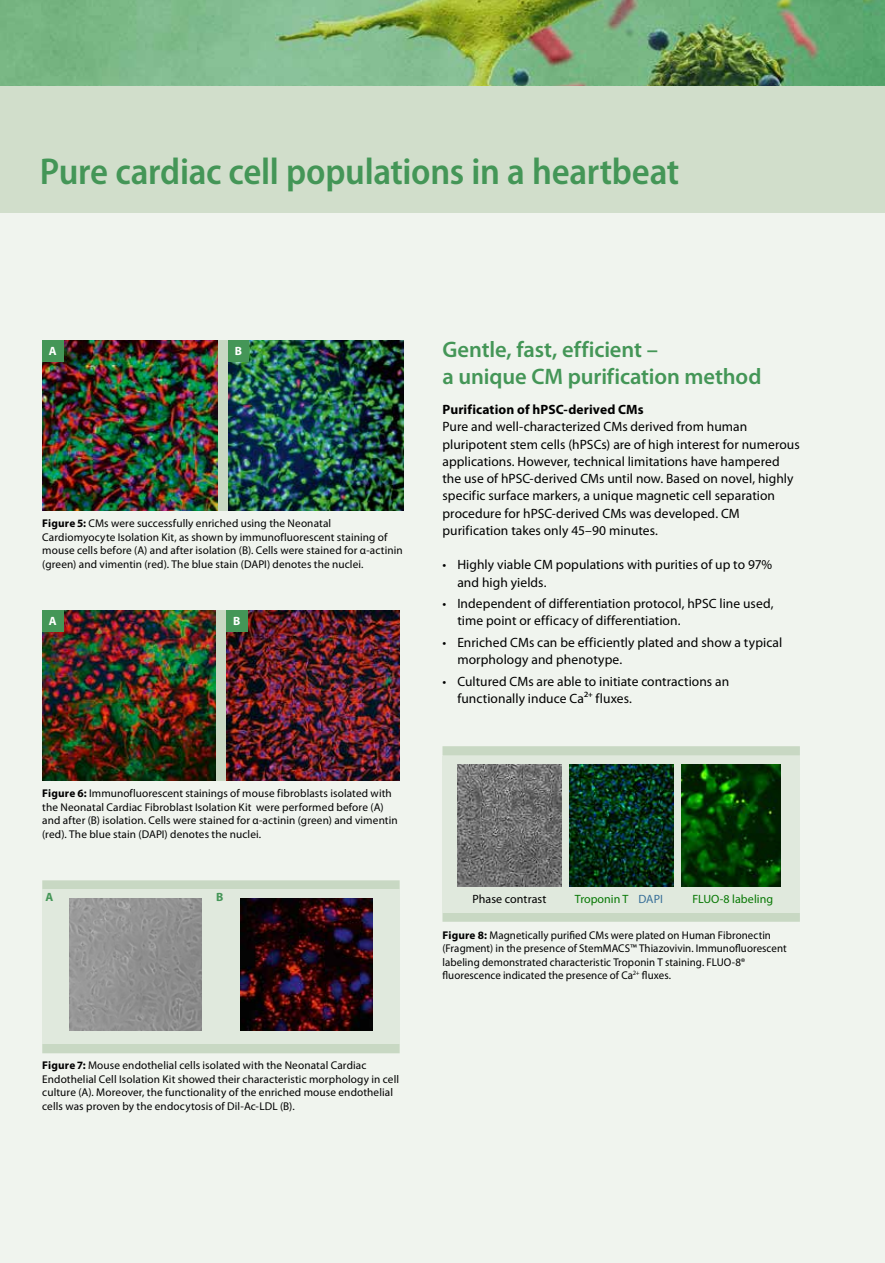
<style>
.page{position:relative;width:885px;height:1263px;background:#fff}
.page>*{position:absolute;margin:0;border:0;box-sizing:border-box;transform-origin:0 0}
.t1{font:600 semi-condensed 37.5px "Myriad Pro";letter-spacing:-.01em;color:#449657}
.t2{font:600 22.5px/27px "Myriad Pro";letter-spacing:-.005em;color:#449657}
.t3{font:13.5px/17.2px "Myriad Pro";letter-spacing:.005em;color:#000}
.t4{font:700 13.5px "Myriad Pro";letter-spacing:.01em;color:#000}
.t5{font:12px "Myriad Pro";color:#077804}
.t6{font:12px "Myriad Pro";letter-spacing:.005em;color:#000}
.t7{font:700 12px "Myriad Pro";color:#fff}
.t8{font:700 12px "Myriad Pro";color:#449657}
.t9{font:11.25px/13.5px "Myriad Pro";letter-spacing:.01em;color:#000}
.s1{font-weight:700}
.s2{color:#376f98}
</style>
<div class="page">
<div style="left:0;top:170px;width:884px;height:1093px;background:#f0f4ee"></div>
<div style="left:0;top:85px;width:884px;height:128px;background:#d1decb"></div>
<img style="left:0;top:0;width:884px;height:85px">
<img style="left:42px;top:340px;width:177px;height:170px">
<div style="left:42px;top:340px;width:22px;height:21px;background:#449657"></div>
<img style="left:228px;top:340px;width:176px;height:170px">
<div style="left:228px;top:340px;width:21px;height:21px;background:#449657"></div>
<div style="left:219px;top:340px;width:9px;height:170px;background:#c8d8c3"></div>
<img style="left:42px;top:610px;width:175px;height:170px">
<img style="left:226px;top:610px;width:174px;height:170px">
<div style="left:42px;top:610px;width:22px;height:21px;background:#449657"></div>
<div style="left:226px;top:610px;width:21px;height:21px;background:#449657"></div>
<div style="left:217px;top:610px;width:9px;height:170px;background:#c8d8c3"></div>
<svg style="left:442px;top:746px;width:357px;height:176px;background:#cad9c5"></svg>
<div style="left:442px;top:755px;width:357px;height:157px;background:#e0e9dd"></div>
<img style="left:457px;top:764px;width:104px;height:123px">
<img style="left:569px;top:764px;width:104px;height:123px">
<img style="left:681px;top:764px;width:99px;height:123px">
<svg style="left:42px;top:880px;width:357px;height:173px;background:#cad9c5"></svg>
<div style="left:42px;top:890px;width:357px;height:154px;background:#e0e9dd"></div>
<img style="left:70px;top:898px;width:132px;height:132px">
<img style="left:240px;top:898px;width:132px;height:132px">
<h1 class="t1" style="left:40px;top:151px;width:641px">Pure cardiac cell populations in a heartbeat</h1>
<p class="t7" style="left:49px;top:345px;width:9px">A</p>
<p class="t7" style="left:235px;top:345px;width:9px">B</p>
<p class="t9" style="left:42px;top:517px;width:362px"><span class="s1">Figure 5:</span> CMs were successfully enriched using the Neonatal Cardiomyocyte Isolation Kit, as shown by immunofluorescent staining of mouse cells before (A) and after isolation (B). Cells were stained for α-actinin (green) and vimentin (red). The blue stain (DAPI) denotes the nuclei.</p>
<p class="t7" style="left:49px;top:615px;width:9px">A</p>
<p class="t7" style="left:233px;top:615px;width:9px">B</p>
<p class="t9" style="left:42px;top:787px;width:357px"><span class="s1">Figure 6:</span> Immunofluorescent stainings of mouse fibroblasts isolated with the Neonatal Cardiac Fibroblast Isolation Kit were performed before (A) and after (B) isolation. Cells were stained for α-actinin (green) and vimentin (red). The blue stain (DAPI) denotes the nuclei.</p>
<p class="t8" style="left:45px;top:890px;width:9px">A</p>
<p class="t8" style="left:216px;top:890px;width:9px">B</p>
<p class="t9" style="left:42px;top:1059px;width:358px"><span class="s1">Figure 7:</span> Mouse endothelial cells isolated with the Neonatal Cardiac Endothelial Cell Isolation Kit showed their characteristic morphology in cell culture (A). Moreover, the functionality of the enriched mouse endothelial cells was proven by the endocytosis of Dil-Ac-LDL (B).</p>
<h2 class="t2" style="left:442px;top:336px;width:320px">Gentle, fast, efficient –<br>a unique CM purification method</h2>
<p class="t4" style="left:442px;top:402px;width:203px">Purification of hPSC-derived CMs</p>
<p class="t3" style="left:442px;top:418px;width:358px">Pure and well-characterized CMs derived from human pluripotent stem cells (hPSCs) are of high interest for numerous applications. However, technical limitations have hampered the use of hPSC-derived CMs until now. Based on novel, highly specific surface markers, a unique magnetic cell separation procedure for hPSC-derived CMs was developed. CM purification takes only 45–90 minutes.</p>
<p class="t3" style="left:457px;top:556px;width:316px;text-indent:-15px">• Highly viable CM populations with purities of up to 97% and high yields.</p>
<p class="t3" style="left:457px;top:595px;width:317px;text-indent:-15px">• Independent of differentiation protocol, hPSC line used, time point or efficacy of differentiation.</p>
<p class="t3" style="left:457px;top:634px;width:326px;text-indent:-15px">• Enriched CMs can be efficiently plated and show a typical morphology and phenotype.</p>
<p class="t3" style="left:457px;top:673px;width:273px;text-indent:-15px">• Cultured CMs are able to initiate contractions an functionally induce Ca²<sup>+</sup> fluxes.</p>
<p class="t6" style="left:472px;top:892px;width:75px">Phase contrast</p>
<p class="t5" style="left:575px;top:892px;width:89px">Troponin T <span class="s2">DAPI</span></p>
<p class="t5" style="left:692px;top:892px;width:82px">FLUO-8 labeling</p>
<p class="t9" style="left:442px;top:928px;width:345px"><span class="s1">Figure 8:</span> Magnetically purified CMs were plated on Human Fibronectin (Fragment) in the presence of StemMACS™ Thiazovivin. Immunofluorescent labeling demonstrated characteristic Troponin T staining. FLUO-8® fluorescence indicated the presence of Ca<sup>2+</sup> fluxes.</p>
</div>
